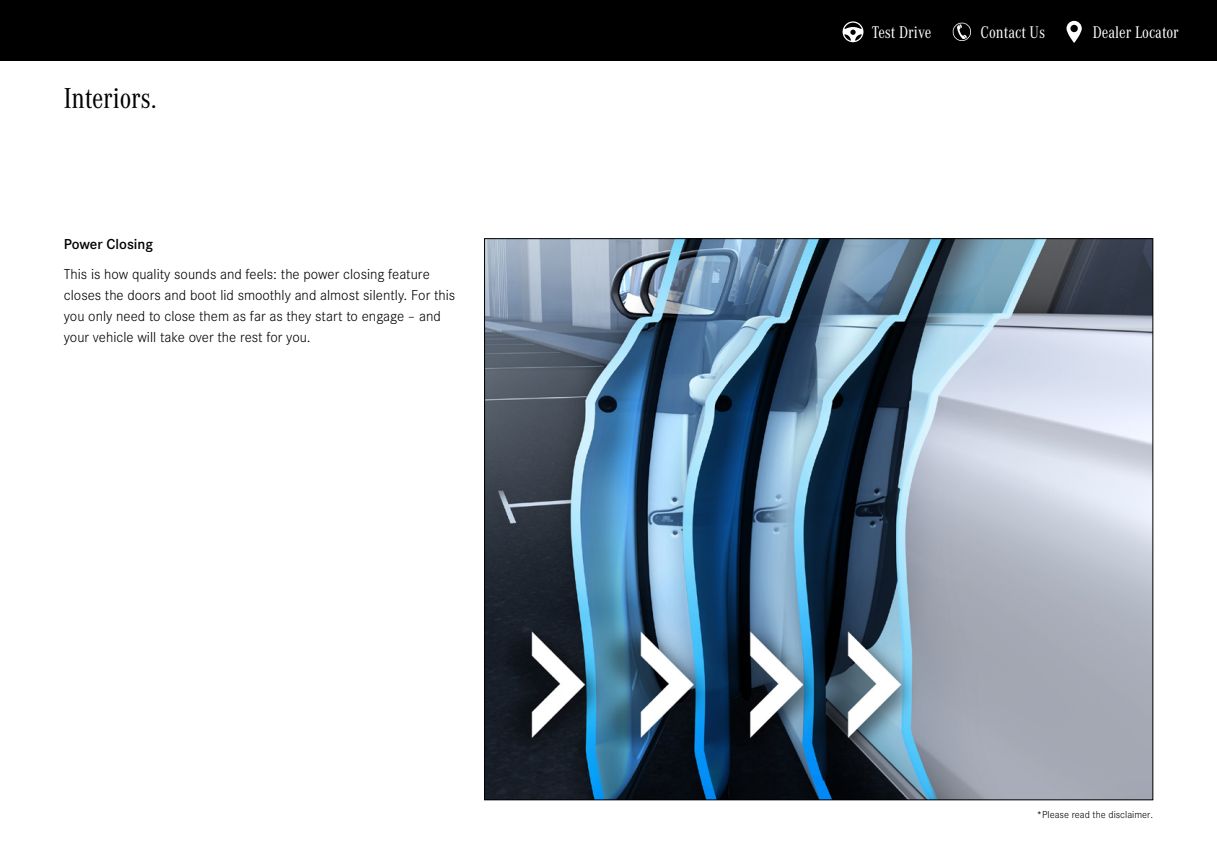
<style>
.page{position:relative;width:1217px;height:864px;background:#fff}
.page>*{position:absolute;margin:0;border:0;box-sizing:border-box;transform-origin:0 0}
.t1{font:30px "Corporate A Con";letter-spacing:-.005em;color:#000}
.t2{font:17.55px "Corporate A Con";color:#fff}
.t3{font:300 15px/21px "Corporate S";color:#000}
.t4{font:600 15px "Corporate S";color:#000}
.t5{font:300 10.5px "Corporate S";color:#000}
</style>
<div class="page">
<div style="left:0;top:0;width:1216px;height:61px;background:#000"></div>
<svg style="left:842px;top:21px;width:21px;height:21px"></svg>
<svg style="left:1066px;top:21px;width:15px;height:22px"></svg>
<svg style="left:952px;top:22px;width:19px;height:19px"></svg>
<img style="left:486px;top:240px;width:664px;height:557px">
<h1 class="t1" style="left:64px;top:82px;width:94px">Interiors.</h1>
<p class="t4" style="left:64px;top:235px;width:91px">Power Closing</p>
<p class="t3" style="left:64px;top:263px;width:393px">This is how quality sounds and feels: the power closing feature closes the doors and boot lid smoothly and almost silently. For this you only need to close them as far as they start to engage – and your vehicle will take over the rest for you.</p>
<p class="t2" style="left:871px;top:23px;width:61px">Test Drive</p>
<p class="t2" style="left:980px;top:23px;width:66px">Contact Us</p>
<p class="t2" style="left:1092px;top:23px;width:87px">Dealer Locator</p>
<p class="t5" style="left:1036px;top:808px;width:118px">*Please read the disclaimer.</p>
</div>
